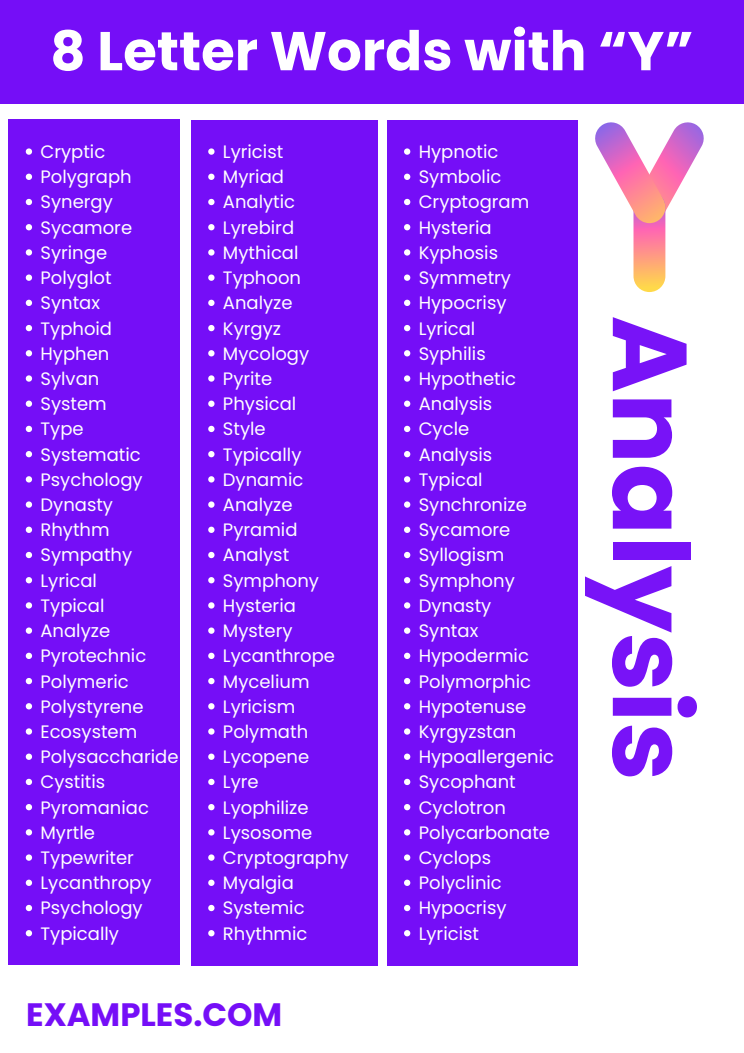
<style>
.page{position:relative;width:744px;height:1053px;background:#fff}
.page>*{position:absolute;margin:0;border:0;box-sizing:border-box;transform-origin:0 0}
.t1{font:700 105.08px "Poppins";color:#750ef7}
.t2{font:700 54.56px "Poppins";color:#fff}
.t3{font:700 32.36px "Poppins";color:#750ef7}
.t4{font:18px/25.2px "Poppins";color:#fff}
</style>
<div class="page">
<div style="left:0;top:0;width:744px;height:103px;background:#750ef7"></div>
<div style="left:9px;top:120px;width:171px;height:845px;background:#750ef7"></div>
<svg style="left:26px;top:148px;width:6px;height:7px"></svg>
<svg style="left:26px;top:174px;width:6px;height:6px"></svg>
<svg style="left:26px;top:199px;width:6px;height:6px"></svg>
<svg style="left:26px;top:224px;width:6px;height:6px"></svg>
<svg style="left:26px;top:249px;width:6px;height:6px"></svg>
<svg style="left:26px;top:274px;width:6px;height:7px"></svg>
<svg style="left:26px;top:300px;width:6px;height:6px"></svg>
<svg style="left:26px;top:325px;width:6px;height:6px"></svg>
<svg style="left:26px;top:350px;width:6px;height:6px"></svg>
<svg style="left:26px;top:375px;width:6px;height:6px"></svg>
<svg style="left:26px;top:400px;width:6px;height:7px"></svg>
<svg style="left:26px;top:426px;width:6px;height:6px"></svg>
<svg style="left:26px;top:451px;width:6px;height:6px"></svg>
<svg style="left:26px;top:476px;width:6px;height:6px"></svg>
<svg style="left:26px;top:501px;width:6px;height:6px"></svg>
<svg style="left:26px;top:526px;width:6px;height:7px"></svg>
<svg style="left:26px;top:552px;width:6px;height:6px"></svg>
<svg style="left:26px;top:577px;width:6px;height:6px"></svg>
<svg style="left:26px;top:602px;width:6px;height:6px"></svg>
<svg style="left:26px;top:627px;width:6px;height:6px"></svg>
<svg style="left:26px;top:652px;width:6px;height:7px"></svg>
<svg style="left:26px;top:678px;width:6px;height:6px"></svg>
<svg style="left:26px;top:703px;width:6px;height:6px"></svg>
<svg style="left:26px;top:728px;width:6px;height:6px"></svg>
<svg style="left:26px;top:753px;width:6px;height:6px"></svg>
<svg style="left:26px;top:778px;width:6px;height:7px"></svg>
<svg style="left:26px;top:804px;width:6px;height:6px"></svg>
<svg style="left:26px;top:829px;width:6px;height:6px"></svg>
<svg style="left:26px;top:854px;width:6px;height:6px"></svg>
<svg style="left:26px;top:879px;width:6px;height:6px"></svg>
<svg style="left:26px;top:904px;width:6px;height:7px"></svg>
<svg style="left:26px;top:930px;width:6px;height:6px"></svg>
<div style="left:191px;top:120px;width:187px;height:845px;background:#750ef7"></div>
<svg style="left:208px;top:148px;width:7px;height:7px"></svg>
<svg style="left:208px;top:174px;width:7px;height:6px"></svg>
<svg style="left:208px;top:199px;width:7px;height:6px"></svg>
<svg style="left:208px;top:224px;width:7px;height:6px"></svg>
<svg style="left:208px;top:249px;width:7px;height:6px"></svg>
<svg style="left:208px;top:274px;width:7px;height:7px"></svg>
<svg style="left:208px;top:300px;width:7px;height:6px"></svg>
<svg style="left:208px;top:325px;width:7px;height:6px"></svg>
<svg style="left:208px;top:350px;width:7px;height:6px"></svg>
<svg style="left:208px;top:375px;width:7px;height:6px"></svg>
<svg style="left:208px;top:400px;width:7px;height:7px"></svg>
<svg style="left:208px;top:426px;width:7px;height:6px"></svg>
<svg style="left:208px;top:451px;width:7px;height:6px"></svg>
<svg style="left:208px;top:476px;width:7px;height:6px"></svg>
<svg style="left:208px;top:501px;width:7px;height:6px"></svg>
<svg style="left:208px;top:526px;width:7px;height:7px"></svg>
<svg style="left:208px;top:552px;width:7px;height:6px"></svg>
<svg style="left:208px;top:577px;width:7px;height:6px"></svg>
<svg style="left:208px;top:602px;width:7px;height:6px"></svg>
<svg style="left:208px;top:627px;width:7px;height:6px"></svg>
<svg style="left:208px;top:652px;width:7px;height:7px"></svg>
<svg style="left:208px;top:678px;width:7px;height:6px"></svg>
<svg style="left:208px;top:703px;width:7px;height:6px"></svg>
<svg style="left:208px;top:728px;width:7px;height:6px"></svg>
<svg style="left:208px;top:753px;width:7px;height:6px"></svg>
<svg style="left:208px;top:778px;width:7px;height:7px"></svg>
<svg style="left:208px;top:804px;width:7px;height:6px"></svg>
<svg style="left:208px;top:829px;width:7px;height:6px"></svg>
<svg style="left:208px;top:854px;width:7px;height:6px"></svg>
<svg style="left:208px;top:879px;width:7px;height:6px"></svg>
<svg style="left:208px;top:904px;width:7px;height:7px"></svg>
<svg style="left:208px;top:930px;width:7px;height:6px"></svg>
<div style="left:387px;top:120px;width:190px;height:845px;background:#750ef7"></div>
<svg style="left:404px;top:148px;width:6px;height:7px"></svg>
<svg style="left:404px;top:174px;width:6px;height:6px"></svg>
<svg style="left:404px;top:199px;width:6px;height:6px"></svg>
<svg style="left:404px;top:224px;width:6px;height:6px"></svg>
<svg style="left:404px;top:249px;width:6px;height:6px"></svg>
<svg style="left:404px;top:274px;width:6px;height:7px"></svg>
<svg style="left:404px;top:300px;width:6px;height:6px"></svg>
<svg style="left:404px;top:325px;width:6px;height:6px"></svg>
<svg style="left:404px;top:350px;width:6px;height:6px"></svg>
<svg style="left:404px;top:375px;width:6px;height:6px"></svg>
<svg style="left:404px;top:400px;width:6px;height:7px"></svg>
<svg style="left:404px;top:426px;width:6px;height:6px"></svg>
<svg style="left:404px;top:451px;width:6px;height:6px"></svg>
<svg style="left:404px;top:476px;width:6px;height:6px"></svg>
<svg style="left:404px;top:501px;width:6px;height:6px"></svg>
<svg style="left:404px;top:526px;width:6px;height:7px"></svg>
<svg style="left:404px;top:552px;width:6px;height:6px"></svg>
<svg style="left:404px;top:577px;width:6px;height:6px"></svg>
<svg style="left:404px;top:602px;width:6px;height:6px"></svg>
<svg style="left:404px;top:627px;width:6px;height:6px"></svg>
<svg style="left:404px;top:652px;width:6px;height:7px"></svg>
<svg style="left:404px;top:678px;width:6px;height:6px"></svg>
<svg style="left:404px;top:703px;width:6px;height:6px"></svg>
<svg style="left:404px;top:728px;width:6px;height:6px"></svg>
<svg style="left:404px;top:753px;width:6px;height:6px"></svg>
<svg style="left:404px;top:778px;width:6px;height:7px"></svg>
<svg style="left:404px;top:804px;width:6px;height:6px"></svg>
<svg style="left:404px;top:829px;width:6px;height:6px"></svg>
<svg style="left:404px;top:854px;width:6px;height:6px"></svg>
<svg style="left:404px;top:879px;width:6px;height:6px"></svg>
<svg style="left:404px;top:904px;width:6px;height:7px"></svg>
<svg style="left:404px;top:930px;width:6px;height:6px"></svg>
<svg style="left:634px;top:191px;width:31px;height:101px;background:#fe9a83"></svg>
<svg style="left:595px;top:122px;width:109px;height:101px"></svg>
<h2 class="t2" style="left:50px;top:13px;width:645px">8 Letter Words with “Y”</h2>
<p class="t4" style="left:40px;top:139px;width:140px">Cryptic<br>Polygraph<br>Synergy<br>Sycamore<br>Syringe<br>Polyglot<br>Syntax<br>Typhoid<br>Hyphen<br>Sylvan<br>System<br>Type<br>Systematic<br>Psychology<br>Dynasty<br>Rhythm<br>Sympathy<br>Lyrical<br>Typical<br>Analyze<br>Pyrotechnic<br>Polymeric<br>Polystyrene<br>Ecosystem<br>Polysaccharide<br>Cystitis<br>Pyromaniac<br>Myrtle<br>Typewriter<br>Lycanthropy<br>Psychology<br>Typically</p>
<p class="t4" style="left:223px;top:139px;width:127px">Lyricist<br>Myriad<br>Analytic<br>Lyrebird<br>Mythical<br>Typhoon<br>Analyze<br>Kyrgyz<br>Mycology<br>Pyrite<br>Physical<br>Style<br>Typically<br>Dynamic<br>Analyze<br>Pyramid<br>Analyst<br>Symphony<br>Hysteria<br>Mystery<br>Lycanthrope<br>Mycelium<br>Lyricism<br>Polymath<br>Lycopene<br>Lyre<br>Lyophilize<br>Lysosome<br>Cryptography<br>Myalgia<br>Systemic<br>Rhythmic</p>
<p class="t4" style="left:419px;top:139px;width:137px">Hypnotic<br>Symbolic<br>Cryptogram<br>Hysteria<br>Kyphosis<br>Symmetry<br>Hypocrisy<br>Lyrical<br>Syphilis<br>Hypothetic<br>Analysis<br>Cycle<br>Analysis<br>Typical<br>Synchronize<br>Sycamore<br>Syllogism<br>Symphony<br>Dynasty<br>Syntax<br>Hypodermic<br>Polymorphic<br>Hypotenuse<br>Kyrgyzstan<br>Hypoallergenic<br>Sycophant<br>Cyclotron<br>Polycarbonate<br>Cyclops<br>Polyclinic<br>Hypocrisy<br>Lyricist</p>
<p class="t3" style="left:26px;top:991px;width:258px">EXAMPLES.COM</p>
<h1 class="t1" style="left:723px;top:315px;width:467px;rotate:90deg">Analysis</h1>
</div>
